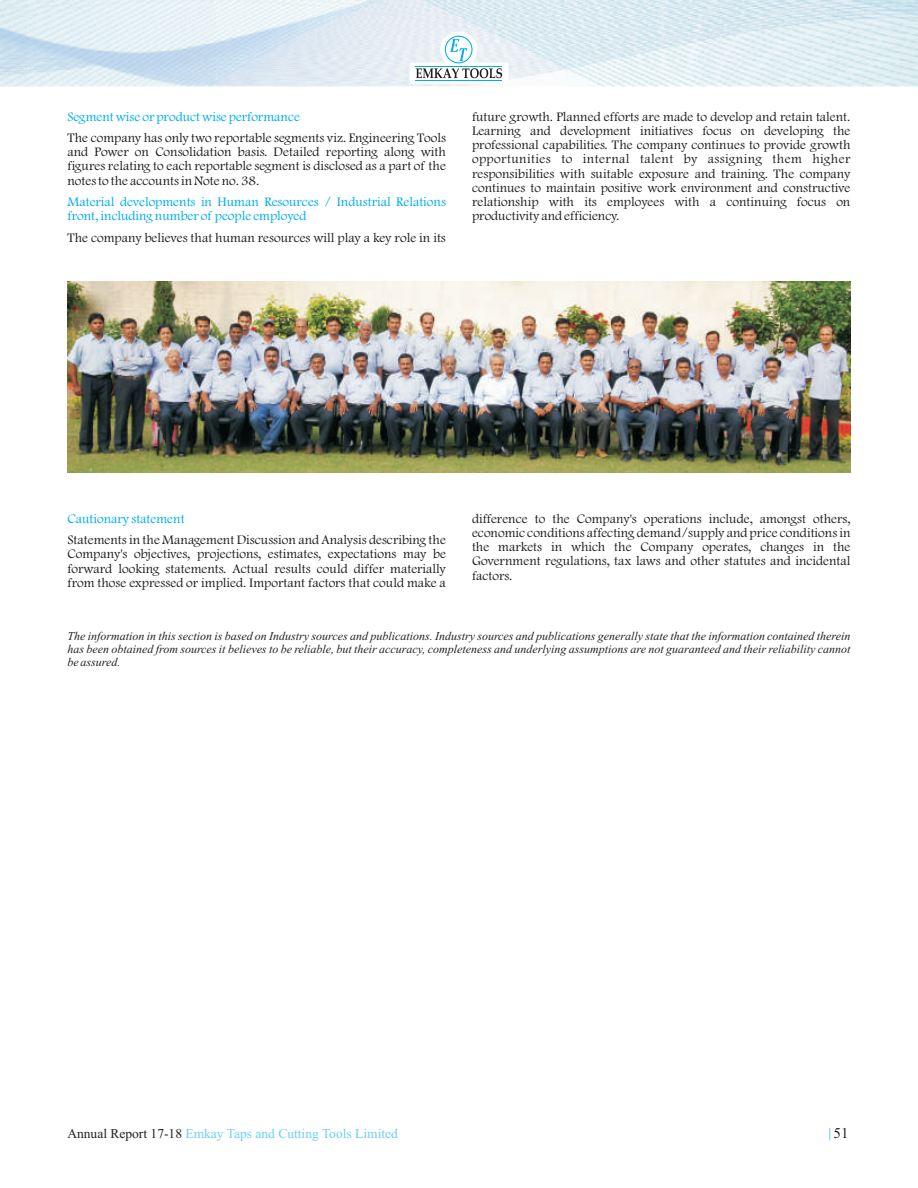
<style>
.page{position:relative;width:918px;height:1188px;background:#fff}
.page>*{position:absolute;margin:0;border:0;box-sizing:border-box;transform-origin:0 0}
.t1{font:15px "Times New Roman";color:#231f20}
.t2{font:13.5px/14.2px "Footlight MT Light";color:#231f20}
.t3{font:13.5px/14.2px "Footlight MT Light";color:#00aeef}
.t4{font:13.5px "Footlight MT Light";letter-spacing:.03em;color:#231f20}
.t5{font:13.5px "Times New Roman";color:#6bcff6}
.t6{font:italic 12px/13.4px "Times New Roman";color:#231f20;text-align:justify}
.s1{color:#231f20}
</style>
<div class="page">
<img style="left:0;top:0;width:918px;height:86px">
<svg style="left:409px;top:32px;width:100px;height:52px"></svg>
<svg style="left:829px;top:1128px;width:1px;height:12px"></svg>
<img style="left:68px;top:281px;width:783px;height:192px">
<p class="t3" style="left:68px;top:110px;width:234px">Segment wise or product wise performance</p>
<p class="t2" style="left:67px;top:132px;width:380px">The company has only two reportable segments viz. Engineering Tools</p>
<p class="t2" style="left:67px;top:146px;width:380px">and Power on Consolidation basis. Detailed reporting along with</p>
<p class="t2" style="left:67px;top:160px;width:380px">figures relating to each reportable segment is disclosed as a part of the</p>
<p class="t2" style="left:67px;top:174px;width:193px">notes to the accounts in Note no. 38.</p>
<p class="t3" style="left:67px;top:196px;width:380px">Material developments in Human Resources / Industrial Relations front, including number of people employed</p>
<p class="t2" style="left:67px;top:231px;width:380px">The company believes that human resources will play a key role in its</p>
<p class="t2" style="left:472px;top:110px;width:380px">future growth. Planned efforts are made to develop and retain talent.<br>Learning and development initiatives focus on developing the</p>
<p class="t2" style="left:472px;top:139px;width:380px">professional capabilities. The company continues to provide growth</p>
<p class="t4" style="left:472px;top:154px;width:380px">opportunities to internal talent by assigning them higher</p>
<p class="t2" style="left:472px;top:167px;width:380px">responsibilities with suitable exposure and training. The company</p>
<p class="t2" style="left:472px;top:182px;width:380px;text-align:justify">continues to maintain positive work environment and constructive relationship with its employees with a continuing focus on productivity and efficiency.</p>
<p class="t3" style="left:68px;top:512px;width:119px">Cautionary statement</p>
<p class="t2" style="left:472px;top:512px;width:380px">difference to the Company's operations include, amongst others, economic conditions affecting demand/supply and price conditions in</p>
<p class="t2" style="left:67px;top:534px;width:380px">Statements in the Management Discussion and Analysis describing the</p>
<p class="t2" style="left:472px;top:541px;width:380px">the markets in which the Company operates, changes in the</p>
<p class="t2" style="left:67px;top:548px;width:380px">Company's objectives, projections, estimates, expectations may be</p>
<p class="t2" style="left:472px;top:555px;width:380px">Government regulations, tax laws and other statutes and incidental</p>
<p class="t2" style="left:67px;top:562px;width:380px">forward looking statements. Actual results could differ materially</p>
<p class="t2" style="left:472px;top:569px;width:42px">factors.</p>
<p class="t2" style="left:67px;top:577px;width:380px">from those expressed or implied. Important factors that could make a</p>
<p class="t6" style="left:67px;top:630px;width:785px">The information in this section is based on Industry sources and publications. Industry sources and publications generally state that the information contained therein has been obtained from sources it believes to be reliable, but their accuracy, completeness and underlying assumptions are not guaranteed and their reliability cannot be assured.</p>
<p class="t5" style="left:67px;top:1129px;width:332px"><span class="s1">Annual Report 17-18</span> Emkay Taps and Cutting Tools Limited</p>
<p class="t1" style="left:834px;top:1128px;width:16px">51</p>
</div>
